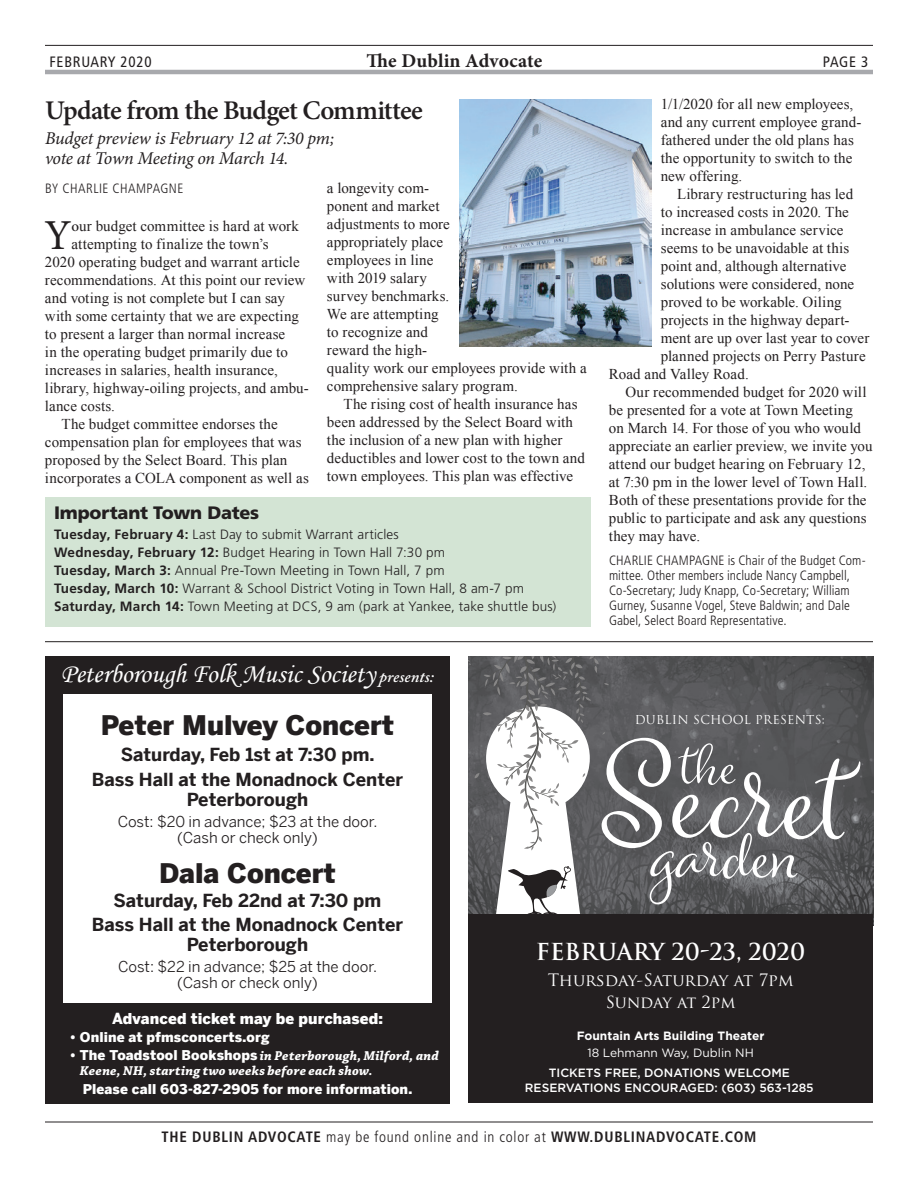
<style>
.page{position:relative;width:918px;height:1188px;background:#fff}
.page>*{position:absolute;margin:0;border:0;box-sizing:border-box;transform-origin:0 0}
.t1{font:123px "Caprizant";color:#fff}
.t2{font:64.95px "Caprizant";color:#fff}
.t3{font:42.75px "Minion Pro";color:#231f20}
.t4{font:27px "Monotype Corsiva";color:#fff}
.t5{font:900 27px "Benton Sans";color:#231f20}
.t6{font:600 27px "Minion Pro";letter-spacing:-.035em;color:#231f20}
.t7{font:700 22.8px "Trajan";color:#fff}
.t8{font:700 19.5px "Minion Pro";letter-spacing:.01em;color:#231f20}
.t9{font:700 18px/25.5px "Benton Sans";color:#231f20;text-align:center}
.t10{font:italic 18px/19.5px "Minion Pro";letter-spacing:-.015em;color:#231f20}
.t11{font:900 18px "Frutiger LT Std";letter-spacing:-.01em;color:#231f20}
.t12{font:16.65px "Trajan Pro";letter-spacing:-.01em;color:#fff}
.t13{font:16.35px "Trajan Pro";letter-spacing:-.005em;color:#fff}
.t14{font:15px/18px "Times New Roman";letter-spacing:.005em;color:#231f20}
.t15{font:15px/16.5px "Benton Sans";color:#231f20;text-align:center}
.t16{font:700 condensed 15px "Frutiger LT Std";letter-spacing:.05em;color:#231f20}
.t17{font:900 15px "Benton Sans";letter-spacing:.01em;color:#fff}
.t18{font:condensed 15px "Frutiger LT Std";letter-spacing:.05em;color:#231f20}
.t19{font:300 13.5px/18px "Frutiger LT Std";letter-spacing:.01em;color:#231f20}
.t20{font:300 condensed 13.5px/15px "Frutiger LT Std";letter-spacing:.005em;color:#231f20}
.t21{font:italic 700 13.5px/15px "Chaparral Pro";letter-spacing:.015em;color:#fff}
.t22{font:900 13.5px "Benton Sans";letter-spacing:.01em;color:#fff}
.t23{font:300 condensed 13.5px "Frutiger LT Std";letter-spacing:.035em;color:#231f20}
.t24{font:500 12px/14.2px "Gotham";color:#fff;text-align:center}
.t25{font:700 12px "Gotham";color:#fff}
.t26{font:12px "Gotham";color:#fff}
.t27{font:12px "Trajan";letter-spacing:.02em;color:#fff}
.s1{font-family:"Minion Pro";font-weight:500}
.s2{font-weight:700}
.s3{font-family:"Adobe Caslon Pro";font-weight:600;font-style:italic;font-size:16.5px}
.s4{font-family:"Benton Sans";font-weight:900;font-style:normal}
.s5{font-weight:300}
</style>
<div class="page">
<hr style="left:45px;top:45px;width:828px;height:1px;background:#231f20">
<hr style="left:45px;top:70px;width:828px;height:4px;background:#a8a9ad">
<hr style="left:45px;top:1122px;width:828px;height:1px;background:#231f20">
<hr style="left:45px;top:641px;width:828px;height:1px;background:#231f20">
<div style="left:45px;top:497px;width:546px;height:129px;background:#d3e4d4"></div>
<img style="left:459px;top:99px;width:193px;height:247px">
<div style="left:45px;top:656px;width:405px;height:447px;background:#231f20"></div>
<div style="left:63px;top:694px;width:369px;height:309px;background:#fff"></div>
<img style="left:609px;top:656px;width:264px;height:258px">
<div style="left:468px;top:914px;width:405px;height:189px;background:#231f20"></div>
<svg style="left:468px;top:656px;width:141px;height:258px"></svg>
<div style="left:678px;top:743px;width:58px;height:42px;background:#58595b"></div>
<p class="t18" style="left:50px;top:53px;width:104px">FEBRUARY 2020</p>
<h3 class="t8" style="left:367px;top:47px;width:177px">The Dublin Advocate</h3>
<p class="t18" style="left:823px;top:53px;width:47px">PAGE 3</p>
<h3 class="t6" style="left:45px;top:91px;width:379px">Update from the Budget Committee</h3>
<p class="t10" style="left:45px;top:129px;width:291px">Budget preview is February 12 at 7:30 pm; vote at Town Meeting on March 14.</p>
<p class="t23" style="left:45px;top:181px;width:140px">BY CHARLIE CHAMPAGNE</p>
<h3 class="t3" style="left:44px;top:206px;width:29px">Y</h3>
<p class="t14" style="left:71px;top:216px;width:229px"><span class="s1">o</span>ur budget committee is hard at work</p>
<p class="t14" style="left:327px;top:179px;width:261px">a longevity com-<br>ponent and market<br>adjustments to more<br>appropriately place<br>employees in line<br>with 2019 salary<br>survey benchmarks.<br>We are attempting<br>to recognize and<br>reward the high-<br>quality work our employees provide with a comprehensive salary program.</p>
<p class="t14" style="left:327px;top:395px;width:259px;text-indent:16px">The rising cost of health insurance has been addressed by the Select Board with the inclusion of a new plan with higher deductibles and lower cost to the town and town employees. This plan was effective</p>
<p class="t14" style="left:71px;top:234px;width:199px">attempting to finalize the town’s</p>
<p class="t14" style="left:45px;top:252px;width:256px">2020 operating budget and warrant article</p>
<p class="t14" style="left:45px;top:270px;width:262px">recommendations. At this point our review</p>
<p class="t14" style="left:45px;top:288px;width:241px">and voting is not complete but I can say</p>
<p class="t14" style="left:45px;top:306px;width:256px">with some certainty that we are expecting</p>
<p class="t14" style="left:45px;top:324px;width:242px">to present a larger than normal increase</p>
<p class="t14" style="left:45px;top:342px;width:245px">in the operating budget primarily due to</p>
<p class="t14" style="left:45px;top:360px;width:234px">increases in salaries, health insurance,</p>
<p class="t14" style="left:45px;top:378px;width:265px">library, highway-oiling projects, and ambu-</p>
<p class="t14" style="left:45px;top:396px;width:72px">lance costs.</p>
<p class="t14" style="left:61px;top:414px;width:218px">The budget committee endorses the</p>
<p class="t14" style="left:45px;top:432px;width:258px">compensation plan for employees that was</p>
<p class="t14" style="left:45px;top:450px;width:244px">proposed by the Select Board. This plan</p>
<p class="t14" style="left:45px;top:468px;width:265px">incorporates a COLA component as well as</p>
<p class="t11" style="left:54px;top:502px;width:207px">Important Town Dates</p>
<p class="t19" style="left:54px;top:525px;width:504px"><span class="s2">Tuesday, February 4:</span> Last Day to submit Warrant articles<br><span class="s2">Wednesday, February 12:</span> Budget Hearing in Town Hall 7:30 pm<br><span class="s2">Tuesday, March 3:</span> Annual Pre-Town Meeting in Town Hall, 7 pm<br><span class="s2">Tuesday, March 10:</span> Warrant &amp; School District Voting in Town Hall, 8 am-7 pm <span class="s2">Saturday, March 14:</span> Town Meeting at DCS, 9 am (park at Yankee, take shuttle bus)</p>
<h3 class="t4" style="left:61px;top:657px;width:375px">Peterborough Folk Music Society <span class="s3">presents:</span></h3>
<p class="t14" style="left:661px;top:95px;width:202px">1/1/2020 for all new employees, and any current employee grand&shy;fathered under the old plans has the opportunity to switch to the new offering.</p>
<p class="t14" style="left:677px;top:185px;width:177px">Library restructuring has led</p>
<p class="t14" style="left:661px;top:203px;width:190px">to increased costs in 2020. The</p>
<p class="t14" style="left:661px;top:221px;width:184px">increase in ambulance service</p>
<p class="t14" style="left:661px;top:239px;width:190px">seems to be unavoidable at this</p>
<p class="t14" style="left:661px;top:257px;width:187px">point and, although alternative</p>
<p class="t14" style="left:661px;top:275px;width:195px">solutions were considered, none</p>
<p class="t14" style="left:661px;top:293px;width:182px">proved to be workable. Oiling</p>
<p class="t14" style="left:661px;top:311px;width:190px">projects in the highway depart-</p>
<p class="t14" style="left:661px;top:329px;width:210px">ment are up over last year to cover</p>
<p class="t14" style="left:661px;top:347px;width:206px">planned projects on Perry Pasture</p>
<p class="t14" style="left:609px;top:365px;width:141px">Road and Valley Road.</p>
<p class="t14" style="left:625px;top:383px;width:243px">Our recommended budget for 2020 will</p>
<p class="t14" style="left:609px;top:401px;width:245px">be presented for a vote at Town Meeting</p>
<p class="t14" style="left:609px;top:419px;width:253px">on March 14. For those of you who would</p>
<p class="t14" style="left:609px;top:437px;width:265px">appreciate an earlier preview, we invite you</p>
<p class="t14" style="left:609px;top:455px;width:258px">attend our budget hearing on February 12,</p>
<p class="t14" style="left:609px;top:473px;width:260px">at 7:30 pm in the lower level of Town Hall.</p>
<p class="t14" style="left:609px;top:491px;width:259px">Both of these presentations provide for the</p>
<p class="t14" style="left:609px;top:509px;width:259px">public to participate and ask any questions</p>
<p class="t14" style="left:609px;top:527px;width:93px">they may have.</p>
<p class="t20" style="left:609px;top:553px;width:258px">CHARLIE CHAMPAGNE is Chair of the Budget Com&shy;mittee. Other members include Nancy Campbell, Co-Secretary; Judy Knapp, Co-Secretary; William Gurney, Susanne Vogel, Steve Baldwin; and Dale Gabel, Select Board Representative.</p>
<h3 class="t5" style="left:101px;top:709px;width:295px">Peter Mulvey Concert</h3>
<p class="t9" style="left:92px;top:741px;width:313px">Saturday, Feb 1st at 7:30 pm.<br>Bass Hall at the Monadnock Center</p>
<p class="t9" style="left:187px;top:786px;width:123px">Peterborough</p>
<p class="t15" style="left:118px;top:813px;width:261px">Cost: $20 in advance; $23 at the door. (Cash or check only)</p>
<h3 class="t5" style="left:159px;top:857px;width:178px">Dala Concert</h3>
<p class="t9" style="left:92px;top:888px;width:313px;line-height:24px">Saturday, Feb 22nd at 7:30 pm<br>Bass Hall at the Monadnock Center</p>
<p class="t9" style="left:187px;top:931px;width:123px">Peterborough</p>
<p class="t15" style="left:118px;top:958px;width:260px">Cost: $22 in advance; $25 at the door. (Cash or check only)</p>
<p class="t17" style="left:112px;top:1009px;width:272px">Advanced ticket may be purchased:</p>
<p class="t22" style="left:70px;top:1029px;width:201px">• Online at pfmsconcerts.org</p>
<p class="t21" style="left:80px;top:1048px;width:360px;text-indent:-10px"><span class="s4">• The Toadstool Bookshops</span> in Peterborough, Milford, and<br>Keene, NH, starting two weeks before each show.</p>
<p class="t22" style="left:83px;top:1081px;width:331px">Please call 603-827-2905 for more information.</p>
<p class="t27" style="left:635px;top:713px;width:192px">DUBLIN SCHOOL PRESENTS:</p>
<h1 class="t1" style="left:604px;top:719px;width:257px;rotate:1deg">Secret</h1>
<h2 class="t2" style="left:653px;top:815px;width:151px;rotate:1deg">garden</h2>
<h3 class="t7" style="left:536px;top:938px;width:271px">FEBRUARY 20-23, 2020</h3>
<p class="t12" style="left:548px;top:970px;width:247px">Thursday-Saturday at 7pm</p>
<p class="t13" style="left:606px;top:992px;width:131px">Sunday at 2pm</p>
<p class="t25" style="left:577px;top:1029px;width:189px">Fountain Arts Building Theater</p>
<p class="t26" style="left:587px;top:1046px;width:168px">18 Lehmann Way, Dublin NH</p>
<p class="t24" style="left:525px;top:1066px;width:290px">TICKETS FREE, DONATIONS WELCOME<br>RESERVATIONS ENCOURAGED: (603) 563-1285</p>
<p class="t16" style="left:161px;top:1128px;width:597px">THE DUBLIN ADVOCATE <span class="s5">may be found online and in color at</span> WWW.DUBLINADVOCATE.COM</p>
</div>
